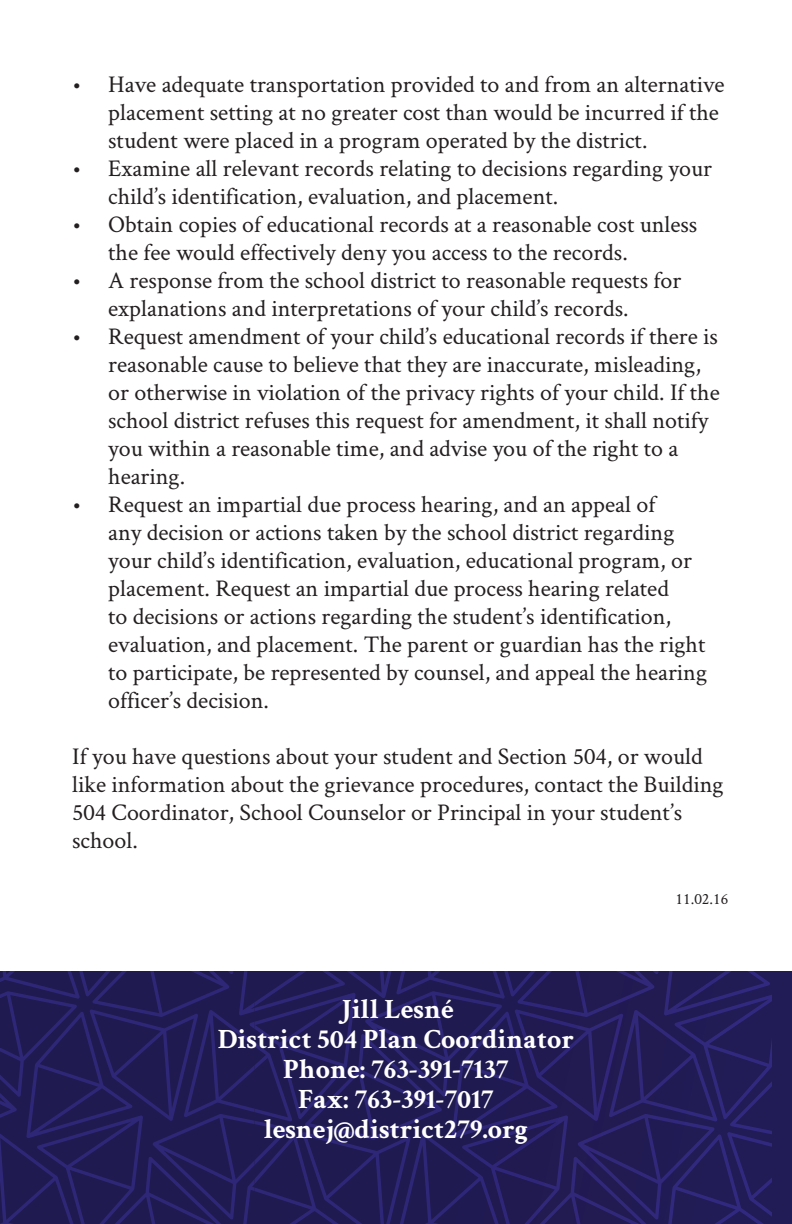
<style>
.page{position:relative;width:792px;height:1224px;background:#fff}
.page>*{position:absolute;margin:0;border:0;box-sizing:border-box;transform-origin:0 0}
.bullet_text{font:700 28px "Crimson Text";color:#fff}
.bullet_text-2{font:24px/28px "Crimson Text";color:#231f20}
.bullet_text-3{font:16px "Crimson Text";color:#231f20}
</style>
<div class="page">
<div style="left:0;top:971px;width:792px;height:253px;background:#211c56"></div>
<svg style="left:0;top:971px;width:92px;height:253px"></svg>
<svg style="left:92px;top:971px;width:680px;height:253px"></svg>
<p class="bullet_text-2" style="left:108px;top:70px;width:618px;text-indent:-36px">• Have adequate transportation provided to and from an alternative placement setting at no greater cost than would be incurred if the student were placed in a program operated by the district.</p>
<p class="bullet_text-2" style="left:108px;top:154px;width:605px;text-indent:-36px">• Examine all relevant records relating to decisions regarding your child’s identification, evaluation, and placement.</p>
<p class="bullet_text-2" style="left:108px;top:210px;width:591px;text-indent:-36px">• Obtain copies of educational records at a reasonable cost unless the fee would effectively deny you access to the records.</p>
<p class="bullet_text-2" style="left:108px;top:266px;width:575px;text-indent:-36px">• A response from the school district to reasonable requests for explanations and interpretations of your child’s records.</p>
<p class="bullet_text-2" style="left:108px;top:322px;width:613px;text-indent:-36px">• Request amendment of your child’s educational records if there is reasonable cause to believe that they are inaccurate, misleading, or otherwise in violation of the privacy rights of your child. If the school district refuses this request for amendment, it shall notify you within a reasonable time, and advise you of the right to a hearing.</p>
<p class="bullet_text-2" style="left:108px;top:490px;width:600px;text-indent:-36px">• Request an impartial due process hearing, and an appeal of<br>any decision or actions taken by the school district regarding your child’s identification, evaluation, educational program, or placement. Request an impartial due process hearing related<br>to decisions or actions regarding the student’s identification, evaluation, and placement. The parent or guardian has the right to participate, be represented by counsel, and appeal the hearing officer’s decision.</p>
<p class="bullet_text-2" style="left:72px;top:742px;width:653px">If you have questions about your student and Section 504, or would like information about the grievance procedures, contact the Building 504 Coordinator, School Counselor or Principal in your student’s school.</p>
<p class="bullet_text" style="left:338px;top:992px;width:117px">Jill Lesné</p>
<p class="bullet_text" style="left:218px;top:1022px;width:358px">District 504 Plan Coordinator</p>
<p class="bullet_text" style="left:283px;top:1052px;width:227px">Phone: 763-391-7137</p>
<p class="bullet_text" style="left:298px;top:1082px;width:197px">Fax: 763-391-7017</p>
<p class="bullet_text" style="left:264px;top:1112px;width:266px">lesnej@district279.org</p>
<p class="bullet_text-3" style="left:676px;top:888px;width:54px">11.02.16</p>
</div>
